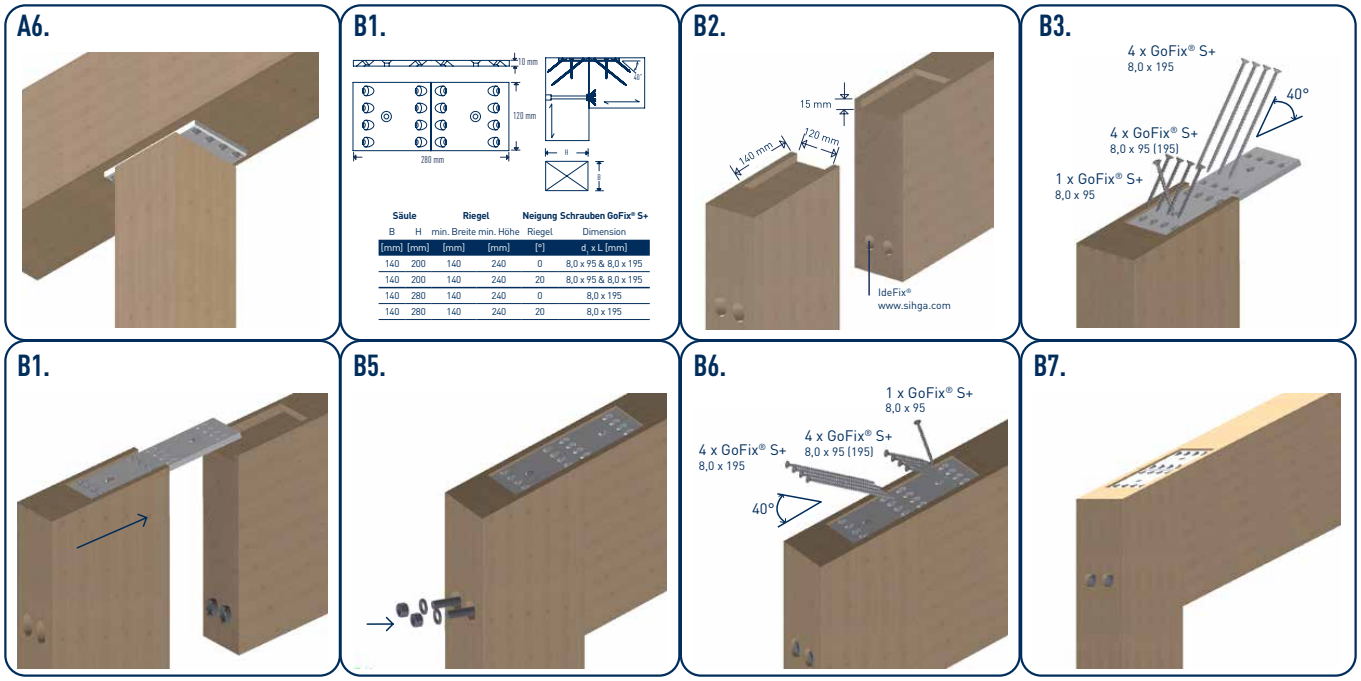
<style>
.page{position:relative;width:1361px;height:681px;background:#fff}
.page>*{position:absolute;margin:0;border:0;box-sizing:border-box;transform-origin:0 0}
.t1{font:700 condensed 30px "DIN Pro";color:#002d5b}
.t2{font:15px "DIN Pro";color:#002d5b}
.t3{font:12px "DIN Pro";color:#002d5b}
.t4{font:10.5px/12.6px "DIN Pro";color:#002d5b}
.t5{font:condensed 9.9px "DIN Pro";color:#1c3157}
.t6{font:9.75px "DIN Pro";letter-spacing:-.03em;color:#002d5b}
.t7{font:700 9.75px "DIN Pro";letter-spacing:-.03em;color:#002d5b}
.t8{font:9.75px "DIN Pro";letter-spacing:-.03em;color:#fff}
.t9{font:condensed 7.95px "DIN Pro";color:#002d5b;scale:1.04 1}
</style>
<div class="page">
<div style="left:680px;top:339px;width:340px;height:337px;border:2px solid #002d5b;border-radius:20px"></div>
<div style="left:4px;top:339px;width:337px;height:337px;border:2px solid #002d5b;border-radius:20px"></div>
<div style="left:339px;top:339px;width:341px;height:337px;border:2px solid #002d5b;border-radius:20px"></div>
<div style="left:1020px;top:339px;width:336px;height:337px;border:2px solid #002d5b;border-radius:20px"></div>
<img style="left:779px;top:417px;width:229px;height:251px">
<img style="left:354px;top:393px;width:312px;height:275px">
<img style="left:1075px;top:393px;width:265px;height:275px">
<img style="left:17px;top:393px;width:310px;height:275px">
<div style="left:4px;top:4px;width:337px;height:337px;border:2px solid #002d5b;border-radius:20px"></div>
<div style="left:339px;top:4px;width:341px;height:337px;border:2px solid #002d5b;border-radius:20px"></div>
<div style="left:680px;top:4px;width:340px;height:337px;border:2px solid #002d5b;border-radius:20px"></div>
<div style="left:1020px;top:4px;width:336px;height:337px;border:2px solid #002d5b;border-radius:20px"></div>
<img style="left:22px;top:53px;width:296px;height:274px">
<img style="left:1074px;top:56px;width:230px;height:271px">
<svg style="left:352px;top:52px;width:169px;height:110px"></svg>
<svg style="left:366px;top:615px;width:31px;height:17px"></svg>
<svg style="left:75px;top:512px;width:76px;height:37px;background:#897663"></svg>
<svg style="left:776px;top:492px;width:47px;height:37px"></svg>
<img style="left:702px;top:53px;width:291px;height:276px">
<svg style="left:729px;top:135px;width:62px;height:46px"></svg>
<svg style="left:798px;top:82px;width:56px;height:82px"></svg>
<hr style="left:868px;top:241px;width:2px;height:54px;background:#1c3157">
<svg style="left:544px;top:57px;width:101px;height:135px"></svg>
<div style="left:378px;top:239px;width:272px;height:16px;background:#002d5b"></div>
<hr style="left:559px;top:319px;width:91px;height:1px;background:#002d5b">
<svg style="left:378px;top:319px;width:53px;height:1px"></svg>
<hr style="left:431px;top:319px;width:45px;height:1px;background:#002d5b">
<hr style="left:476px;top:319px;width:45px;height:1px;background:#002d5b">
<hr style="left:521px;top:319px;width:38px;height:1px;background:#002d5b">
<svg style="left:378px;top:271px;width:53px;height:1px"></svg>
<hr style="left:431px;top:271px;width:45px;height:1px;background:#002d5b">
<hr style="left:476px;top:271px;width:45px;height:1px;background:#002d5b">
<hr style="left:521px;top:271px;width:38px;height:1px;background:#002d5b">
<hr style="left:559px;top:271px;width:91px;height:1px;background:#002d5b">
<svg style="left:378px;top:287px;width:53px;height:1px"></svg>
<hr style="left:431px;top:287px;width:45px;height:1px;background:#002d5b">
<hr style="left:476px;top:287px;width:45px;height:1px;background:#002d5b">
<hr style="left:521px;top:287px;width:38px;height:1px;background:#002d5b">
<hr style="left:559px;top:287px;width:91px;height:1px;background:#002d5b">
<svg style="left:378px;top:303px;width:53px;height:1px"></svg>
<hr style="left:431px;top:303px;width:45px;height:1px;background:#002d5b">
<hr style="left:476px;top:303px;width:45px;height:1px;background:#002d5b">
<hr style="left:521px;top:303px;width:38px;height:1px;background:#002d5b">
<hr style="left:559px;top:303px;width:91px;height:1px;background:#002d5b">
<svg style="left:1254px;top:88px;width:50px;height:51px"></svg>
<h1 class="t1" style="left:17px;top:2px;width:35px">A6.</h1>
<h1 class="t1" style="left:353px;top:2px;width:35px">B1.</h1>
<h1 class="t1" style="left:693px;top:2px;width:35px">B2.</h1>
<h1 class="t1" style="left:1038px;top:2px;width:35px">B3.</h1>
<p class="t5" style="left:518px;top:55px;width:21px">10 mm</p>
<p class="t5" style="left:513px;top:108px;width:25px">120 mm</p>
<p class="t9" style="left:634px;top:72px;width:10px">40˚</p>
<h2 class="t2" style="left:1128px;top:39px;width:89px">4 x GoFix<sup>®</sup> S+</h2>
<p class="t3" style="left:1128px;top:57px;width:48px">8,0 x 195</p>
<p class="t5" style="left:421px;top:152px;width:25px">280 mm</p>
<p class="t9" style="left:565px;top:146px;width:5px">H</p>
<p class="t9" style="left:597px;top:171px;width:5px">B</p>
<p class="t7" style="left:393px;top:208px;width:25px">Säule</p>
<p class="t7" style="left:463px;top:208px;width:28px">Riegel</p>
<p class="t7" style="left:522px;top:208px;width:127px">Neigung Schrauben GoFix<sup>®</sup> S+</p>
<p class="t6" style="left:389px;top:224px;width:8px">B</p>
<p class="t6" style="left:415px;top:224px;width:139px">H min. Breite min. Höhe Riegel</p>
<p class="t6" style="left:582px;top:224px;width:45px">Dimension</p>
<p class="t8" style="left:381px;top:240px;width:50px">[mm] [mm]</p>
<p class="t8" style="left:443px;top:240px;width:24px">[mm]</p>
<p class="t8" style="left:488px;top:240px;width:24px">[mm]</p>
<p class="t8" style="left:535px;top:240px;width:12px">[°]</p>
<p class="t8" style="left:581px;top:240px;width:48px">d<sub>1</sub> x L [mm]</p>
<p class="t6" style="left:385px;top:256px;width:42px">140 200</p>
<p class="t6" style="left:446px;top:256px;width:16px">140</p>
<p class="t6" style="left:492px;top:256px;width:16px">240</p>
<p class="t6" style="left:537px;top:256px;width:7px">0</p>
<p class="t6" style="left:566px;top:256px;width:78px">8,0 x 95 &amp; 8,0 x 195</p>
<p class="t6" style="left:385px;top:272px;width:42px">140 200</p>
<p class="t6" style="left:446px;top:272px;width:16px">140</p>
<p class="t6" style="left:492px;top:272px;width:16px">240</p>
<p class="t6" style="left:535px;top:272px;width:11px">20</p>
<p class="t6" style="left:566px;top:272px;width:78px">8,0 x 95 &amp; 8,0 x 195</p>
<p class="t6" style="left:385px;top:288px;width:42px">140 280</p>
<p class="t6" style="left:446px;top:288px;width:16px">140</p>
<p class="t6" style="left:492px;top:288px;width:16px">240</p>
<p class="t6" style="left:537px;top:288px;width:7px">0</p>
<p class="t6" style="left:587px;top:288px;width:37px">8,0 x 195</p>
<p class="t6" style="left:385px;top:304px;width:42px">140 280</p>
<p class="t6" style="left:446px;top:304px;width:16px">140</p>
<p class="t6" style="left:492px;top:304px;width:16px">240</p>
<p class="t6" style="left:535px;top:304px;width:11px">20</p>
<p class="t6" style="left:587px;top:304px;width:37px">8,0 x 195</p>
<p class="t4" style="left:878px;top:285px;width:74px">IdeFix<sup>® </sup>www.sihga.com</p>
<h2 class="t2" style="left:1110px;top:121px;width:89px">4 x GoFix<sup>®</sup> S+</h2>
<p class="t3" style="left:1110px;top:139px;width:70px">8,0 x 95 (195)</p>
<h2 class="t2" style="left:1055px;top:167px;width:89px">1 x GoFix<sup>®</sup> S+</h2>
<p class="t3" style="left:1055px;top:185px;width:41px">8,0 x 95</p>
<h1 class="t1" style="left:17px;top:343px;width:35px">B1.</h1>
<h1 class="t1" style="left:353px;top:343px;width:35px">B5.</h1>
<h1 class="t1" style="left:693px;top:343px;width:35px">B6.</h1>
<h1 class="t1" style="left:1033px;top:343px;width:35px">B7.</h1>
<h2 class="t2" style="left:699px;top:438px;width:89px">4 x GoFix<sup>®</sup> S+</h2>
<p class="t3" style="left:699px;top:456px;width:48px">8,0 x 195</p>
<h2 class="t2" style="left:752px;top:496px;width:24px">40°</h2>
<h2 class="t2" style="left:885px;top:380px;width:89px">1 x GoFix<sup>®</sup> S+</h2>
<p class="t3" style="left:885px;top:398px;width:41px">8,0 x 95</p>
<h2 class="t2" style="left:804px;top:424px;width:89px">4 x GoFix<sup>®</sup> S+</h2>
<p class="t3" style="left:804px;top:442px;width:70px">8,0 x 95 (195)</p>
</div>
